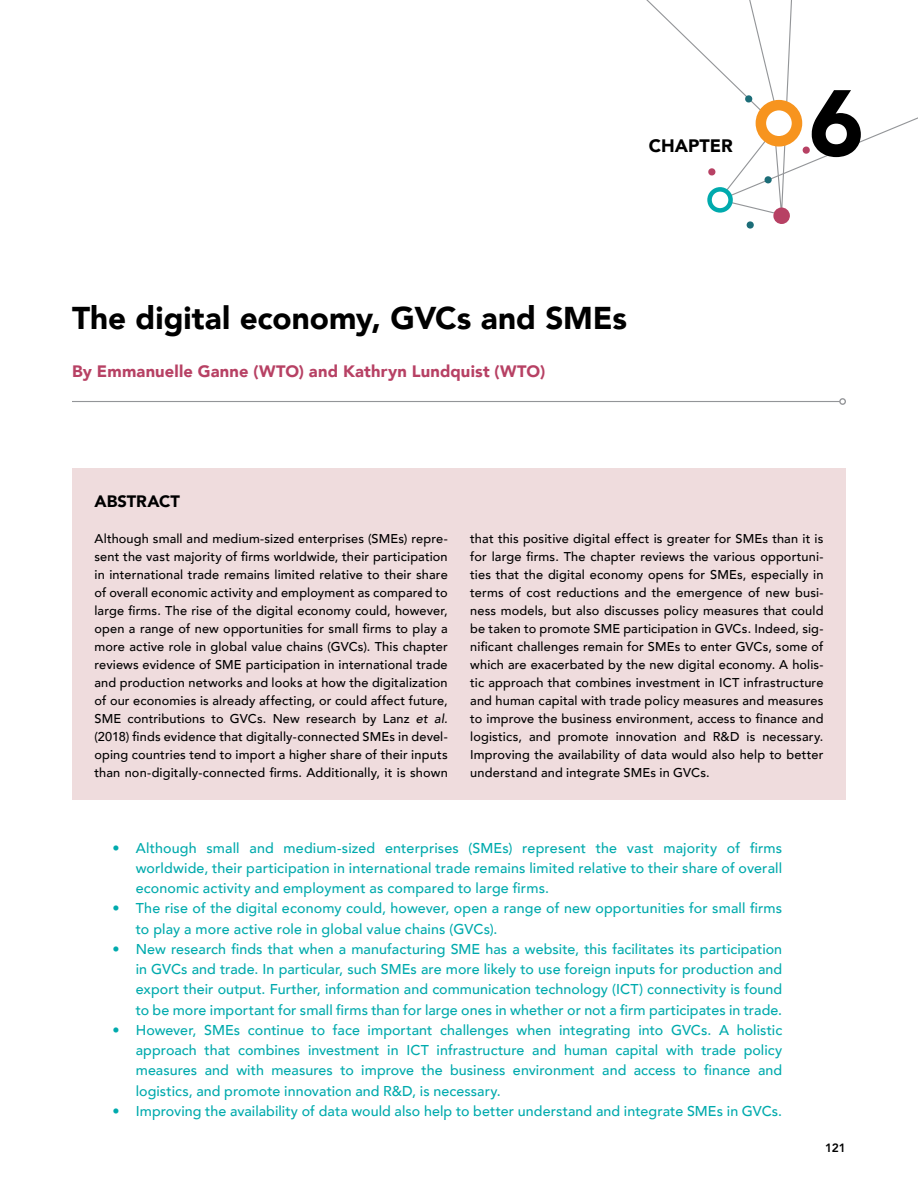
<style>
.page{position:relative;width:918px;height:1188px;background:#fff}
.page>*{position:absolute;margin:0;border:0;box-sizing:border-box;transform-origin:0 0}
.t1{font:900 93px "Avenir";color:#000}
.t2{font:900 31.5px "Avenir";color:#000}
.t3{font:900 18px "Avenir";color:#000}
.t4{font:900 16.5px "Avenir";letter-spacing:.01em;color:#b74164}
.t5{font:900 16.5px "Avenir";color:#000}
.t6{font:500 14.25px/20.2px "Avenir";letter-spacing:.005em;color:#00aaad;text-align:justify}
.t7{font:500 12.75px/18px "Avenir";letter-spacing:.01em;color:#000;text-align:justify}
.t8{font:800 12px "Avenir";color:#000}
.s1{font-style:italic}
</style>
<div class="page">
<svg style="left:646px;top:0;width:272px;height:229px"></svg>
<svg style="left:710px;top:189px;width:21px;height:21px"></svg>
<div style="left:707px;top:187px;width:26px;height:26px;border:4px solid #00aaad;border-radius:50%"></div>
<svg style="left:761px;top:105px;width:36px;height:36px"></svg>
<div style="left:756px;top:100px;width:46px;height:47px;border:10px solid #f7941e;border-radius:50%"></div>
<hr style="left:72px;top:401px;width:768px;height:1px;background:#939598">
<div style="left:839px;top:398px;width:7px;height:7px;border:1px solid #939598;border-radius:50%"></div>
<div style="left:72px;top:468px;width:774px;height:331px;background:#efdcdd"></div>
<h3 class="t3" style="left:649px;top:131px;width:86px">CHAPTER</h3>
<h2 class="t2" style="left:72px;top:291px;width:557px">The digital economy, GVCs and SMEs</h2>
<p class="t4" style="left:72px;top:357px;width:475px">By Emmanuelle Ganne (WTO) and Kathryn Lundquist (WTO)</p>
<h1 class="t1" style="left:809px;top:44px;width:57px">6</h1>
<p class="t5" style="left:94px;top:487px;width:87px">ABSTRACT</p>
<p class="t7" style="left:94px;top:529px;width:355px">Although small and medium-sized enterprises (SMEs) repre&shy;sent the vast majority of firms worldwide, their participation in international trade remains limited relative to their share of overall economic activity and employment as compared to large firms. The rise of the digital economy could, however, open a range of new opportunities for small firms to play a more active role in global value chains (GVCs). This chapter reviews evidence of SME participation in international trade and production networks and looks at how the digitalization of our economies is already affecting, or could affect future, SME contributions to GVCs. New research by Lanz <span class="s1">et al. </span>(2018) finds evidence that digitally-connected SMEs in devel&shy;oping countries tend to import a higher share of their inputs than non-digitally-connected firms. Additionally, it is shown</p>
<p class="t7" style="left:470px;top:529px;width:355px">that this positive digital effect is greater for SMEs than it is for large firms. The chapter reviews the various opportuni&shy;ties that the digital economy opens for SMEs, especially in terms of cost reductions and the emergence of new busi&shy;ness models, but also discusses policy measures that could be taken to promote SME participation in GVCs. Indeed, sig&shy;nificant challenges remain for SMEs to enter GVCs, some of which are exacerbated by the new digital economy. A holis&shy;tic approach that combines investment in ICT infrastructure and human capital with trade policy measures and measures to improve the business environment, access to finance and logistics, and promote innovation and R&amp;D is necessary.<br>Improving the availability of data would also help to better understand and integrate SMEs in GVCs.</p>
<p class="t6" style="left:136px;top:837px;width:648px;text-indent:-23px">• Although small and medium-sized enterprises (SMEs) represent the vast majority of firms worldwide, their participation in international trade remains limited relative to their share of overall economic activity and employment as compared to large firms.</p>
<p class="t6" style="left:136px;top:898px;width:648px;text-indent:-23px">• The rise of the digital economy could, however, open a range of new opportunities for small firms to play a more active role in global value chains (GVCs).</p>
<p class="t6" style="left:136px;top:938px;width:648px;text-indent:-23px">• New research finds that when a manufacturing SME has a website, this facilitates its participation in GVCs and trade. In particular, such SMEs are more likely to use foreign inputs for production and export their output. Further, information and communication technology (ICT) connectivity is found to be more important for small firms than for large ones in whether or not a firm participates in trade.</p>
<p class="t6" style="left:136px;top:1019px;width:648px;text-indent:-23px">• However, SMEs continue to face important challenges when integrating into GVCs. A holistic approach that combines investment in ICT infrastructure and human capital with trade policy measures and with measures to improve the business environment and access to finance and logistics, and promote innovation and R&amp;D, is necessary.</p>
<p class="t6" style="left:112px;top:1100px;width:671px">• Improving the availability of data would also help to better understand and integrate SMEs in GVCs.</p>
<p class="t8" style="left:825px;top:1138px;width:22px">121</p>
</div>
